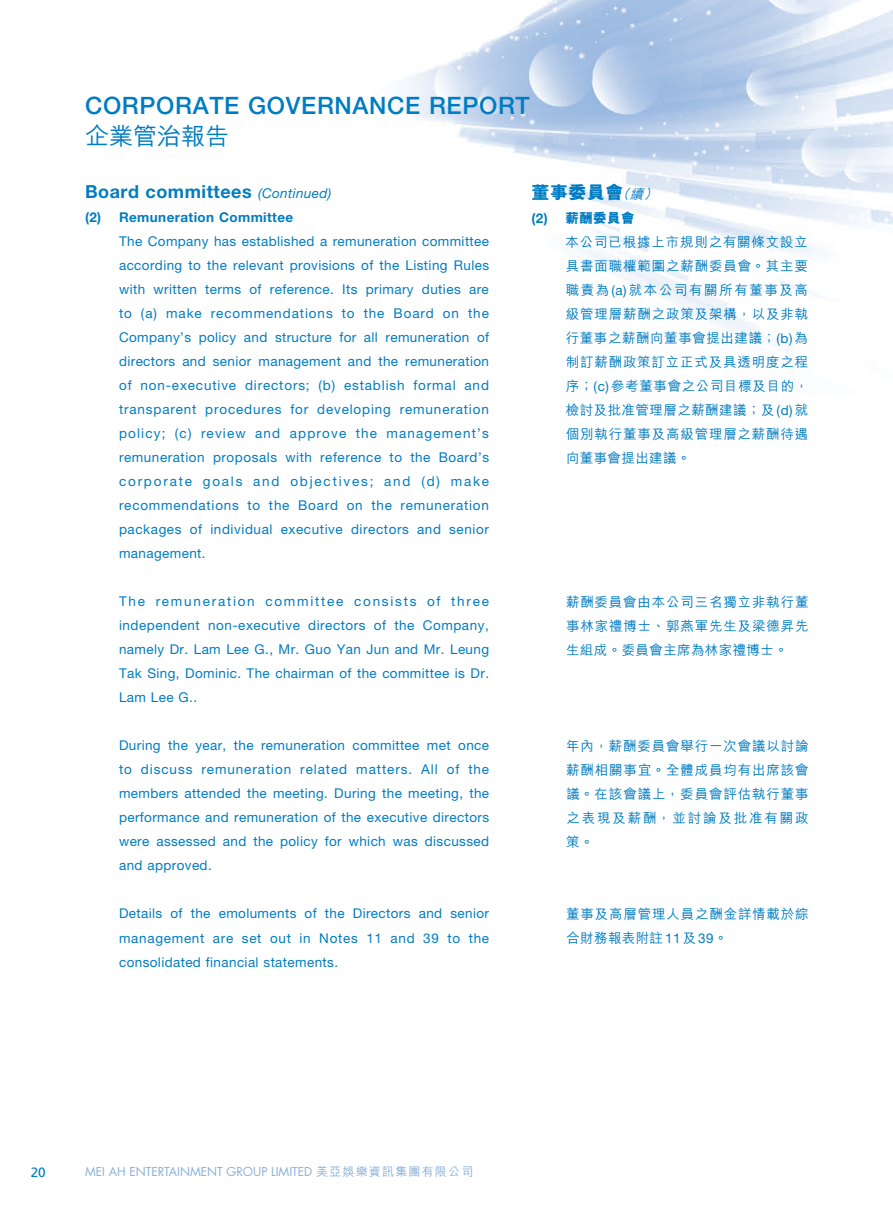
<style>
.page{position:relative;width:893px;height:1212px;background:#fff}
.page>*{position:absolute;margin:0;border:0;box-sizing:border-box;transform-origin:0 0}
.t1{font:500 24px "Helvetica Neue";letter-spacing:.03em;color:#007cc2}
.t2{font:500 24px "M Hei HK";color:#007cc2}
.t3{font:700 18px "Helvetica Neue";letter-spacing:.03em;color:#007cc2}
.t4{font:800 18px "M Hei HK";letter-spacing:.03em;color:#007cc2}
.t5{font:13.5px/24px "Helvetica Neue";letter-spacing:.03em;color:#007cc2;text-align:justify}
.t6{font:500 13.5px/24px "M Hei HK";letter-spacing:.06em;color:#007cc2}
.t7{font:700 13.5px "Helvetica Neue";letter-spacing:.03em;color:#007cc2}
.t8{font:13.5px "Frutiger";color:#007cc2}
.t9{font:12px "Futura";color:#89b0dc}
.s1{font-weight:400;font-style:italic;font-size:13.5px}
.s2{font-weight:500;font-style:italic;font-size:13.5px}
.s3{font-family:"Helvetica Neue";font-weight:700}
.s4{font-weight:800}
.s5{font-family:"Helvetica Neue";font-weight:400}
.s6{font-family:"M Hei HK";font-weight:500}
</style>
<div class="page">
<img style="left:396px;top:0;width:497px;height:352px">
<h1 class="t1" style="left:85px;top:91px;width:446px">CORPORATE GOVERNANCE REPORT</h1>
<h1 class="t2" style="left:85px;top:119px;width:145px">企業管治報告</h1>
<h2 class="t3" style="left:85px;top:181px;width:248px">Board committees <span class="s1">(Continued)</span></h2>
<p class="t7" style="left:85px;top:209px;width:210px">(2) Remuneration Committee</p>
<p class="t5" style="left:119px;top:229px;width:372px">The Company has established a remuneration committee according to the relevant provisions of the Listing Rules with written terms of reference. Its primary duties are to (a) make recommendations to the Board on the Company’s policy and structure for all remuneration of directors and senior management and the remuneration of non-executive directors; (b) establish formal and transparent procedures for developing remuneration policy; (c) review and approve the management’s remuneration proposals with reference to the Board’s corporate goals and objectives; and (d) make recommendations to the Board on the remuneration packages of individual executive directors and senior management.</p>
<p class="t5" style="left:119px;top:589px;width:372px">The remuneration committee consists of three independent non-executive directors of the Company, namely Dr. Lam Lee G., Mr. Guo Yan Jun and Mr. Leung Tak Sing, Dominic. The chairman of the committee is Dr.<br>Lam Lee G..</p>
<p class="t5" style="left:119px;top:733px;width:372px">During the year, the remuneration committee met once to discuss remuneration related matters. All of the members attended the meeting. During the meeting, the performance and remuneration of the executive directors were assessed and the policy for which was discussed and approved.</p>
<p class="t5" style="left:119px;top:901px;width:372px">Details of the emoluments of the Directors and senior management are set out in Notes 11 and 39 to the consolidated financial statements.</p>
<h2 class="t4" style="left:531px;top:180px;width:132px">董事委員會<span class="s2">（續）</span></h2>
<p class="t6" style="left:566px;top:205px;width:244px;text-indent:-34px"><span class="s3">(2)</span> <span class="s4">薪酬委員會<br></span>本公司已根據上市規則之有關條文設立具書面職權範圍之薪酬委員會。其主要職責為<span class="s5">(a)</span>就本公司有關所有董事及高級管理層薪酬之政策及架構，以及非執行董事之薪酬向董事會提出建議；<span class="s5">(b)</span>為制訂薪酬政策訂立正式及具透明度之程序；<span class="s5">(c)</span>參考董事會之公司目標及目的，檢討及批准管理層之薪酬建議；及<span class="s5">(d)</span>就個別執行董事及高級管理層之薪酬待遇向董事會提出建議。</p>
<p class="t6" style="left:566px;top:589px;width:244px;text-align:justify">薪酬委員會由本公司三名獨立非執行董事林家禮博士、郭燕軍先生及梁德昇先生組成。委員會主席為林家禮博士。</p>
<p class="t6" style="left:566px;top:733px;width:244px;text-align:justify">年內，薪酬委員會舉行一次會議以討論薪酬相關事宜。全體成員均有出席該會議。在該會議上，委員會評估執行董事之表現及薪酬，並討論及批准有關政策。</p>
<p class="t6" style="left:566px;top:901px;width:244px">董事及高層管理人員之酬金詳情載於綜合財務報表附註<span class="s5">11</span>及<span class="s5">39</span>。</p>
<p class="t8" style="left:31px;top:1164px;width:17px">20</p>
<p class="t9" style="left:85px;top:1164px;width:390px">MEI AH ENTERTAINMENT GROUP LIMITED <span class="s6">美亞娛樂資訊集團有限公司</span></p>
</div>
